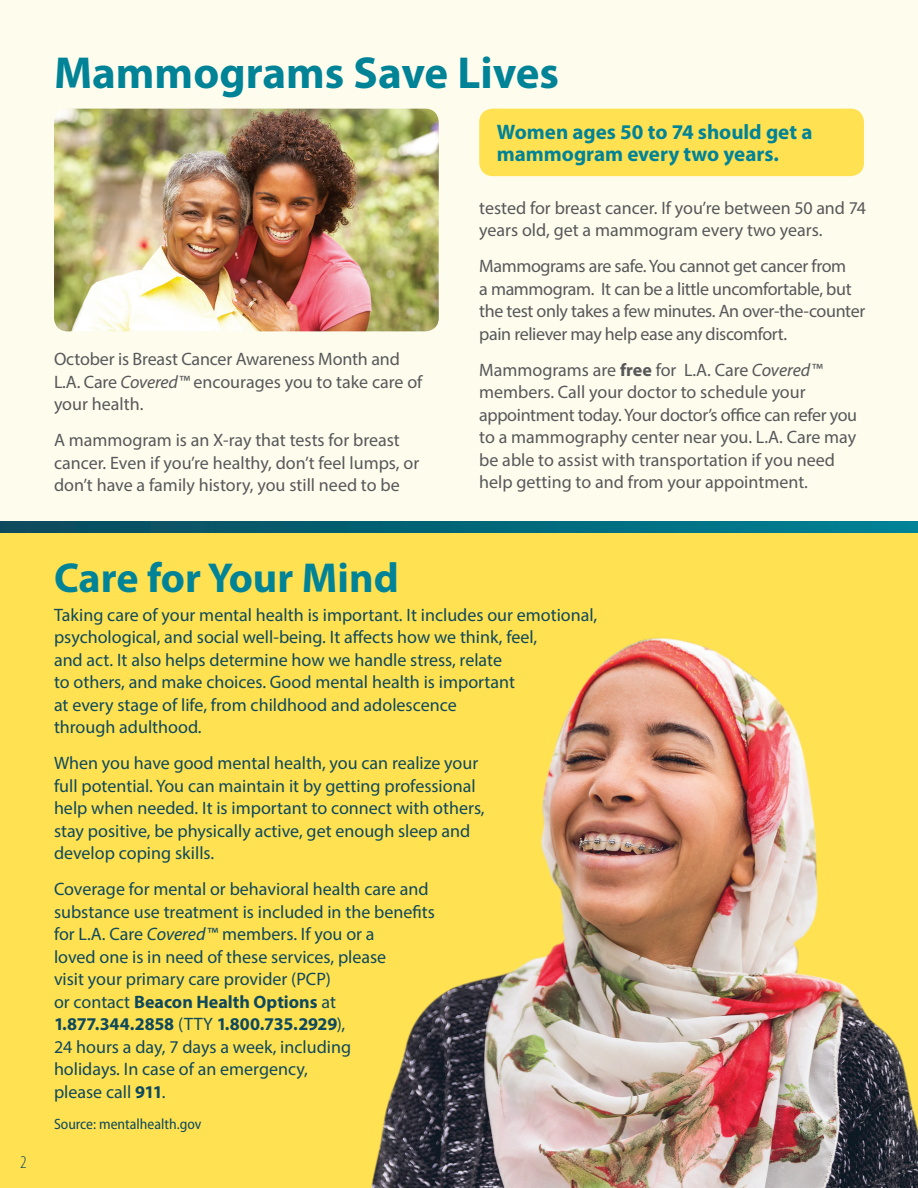
<style>
.page{position:relative;width:918px;height:1188px;background:#fff}
.page>*{position:absolute;margin:0;border:0;box-sizing:border-box;transform-origin:0 0}
.t1{font:700 45px "Myriad Pro";color:#008397}
.t2{font:700 42px "Myriad Pro";color:#008397}
.t3{font:700 21px/22.5px "Myriad Pro";color:#008397}
.t4{font:18px/22.5px "Myriad Pro";color:#0e495c}
.t5{font:18px/22.5px "Myriad Pro";letter-spacing:-.005em;color:#57585a}
.t6{font:300 condensed 18px "Myriad Pro";color:#0e495c}
.t7{font:semi-condensed 15px "Myriad Pro";color:#0e495c}
.s1{font-style:italic}
.s2{font-weight:700}
</style>
<div class="page">
<div style="left:0;top:523px;width:918px;height:665px;background:#ffe152"></div>
<img style="left:371px;top:638px;width:547px;height:550px">
<div style="left:0;top:0;width:918px;height:523px;background:#fefced"></div>
<div style="left:479px;top:109px;width:385px;height:67px;background:#ffe152;border-radius:14px"></div>
<img style="left:54px;top:109px;width:385px;height:222px">
<svg style="left:0;top:522px;width:918px;height:11px;background:#036577"></svg>
<p class="t6" style="left:20px;top:1152px;width:8px">2</p>
<h2 class="t1" style="left:54px;top:43px;width:507px">Mammograms Save Lives</h2>
<p class="t3" style="left:497px;top:120px;width:317px">Women ages 50 to 74 should get a mammogram every two years.</p>
<p class="t5" style="left:54px;top:348px;width:370px">October is Breast Cancer Awareness Month and<br>L.A. Care <span class="s1">Covered™</span> encourages you to take care of your health.</p>
<p class="t5" style="left:54px;top:429px;width:367px">A mammogram is an X-ray that tests for breast cancer. Even if you’re healthy, don’t feel lumps, or don’t have a family history, you still need to be</p>
<p class="t5" style="left:479px;top:196px;width:388px">tested for breast cancer. If you’re between 50 and 74 years old, get a mammogram every two years.</p>
<p class="t5" style="left:479px;top:255px;width:388px">Mammograms are safe. You cannot get cancer from<br>a mammogram. It can be a little uncomfortable, but the test only takes a few minutes. An over-the-counter pain reliever may help ease any discomfort.</p>
<p class="t5" style="left:479px;top:358px;width:379px">Mammograms are <span class="s2">free</span> for L.A. Care <span class="s1">Covered™ </span>members. Call your doctor to schedule your appointment today. Your doctor’s office can refer you to a mammography center near you. L.A. Care may be able to assist with transportation if you need help getting to and from your appointment.</p>
<h2 class="t2" style="left:54px;top:550px;width:346px">Care for Your Mind</h2>
<p class="t4" style="left:54px;top:603px;width:545px">Taking care of your mental health is important. It includes our emotional, psychological, and social well-being. It affects how we think, feel,<br>and act. It also helps determine how we handle stress, relate<br>to others, and make choices. Good mental health is important<br>at every stage of life, from childhood and adolescence<br>through adulthood.</p>
<p class="t4" style="left:54px;top:752px;width:432px">When you have good mental health, you can realize your full potential. You can maintain it by getting professional help when needed. It is important to connect with others, stay positive, be physically active, get enough sleep and develop coping skills.</p>
<p class="t4" style="left:54px;top:878px;width:382px">Coverage for mental or behavioral health care and substance use treatment is included in the benefits for L.A. Care <span class="s1">Covered</span>™ members. If you or a<br>loved one is in need of these services, please<br>visit your primary care provider (PCP)<br>or contact <span class="s2">Beacon Health Options</span> at <span class="s2">1.877.344.2858</span> (TTY <span class="s2">1.800.735.2929</span>),<br>24 hours a day, 7 days a week, including<br>holidays. In case of an emergency,<br>please call <span class="s2">911</span>.</p>
<p class="t7" style="left:54px;top:1116px;width:149px">Source: mentalhealth.gov</p>
</div>
